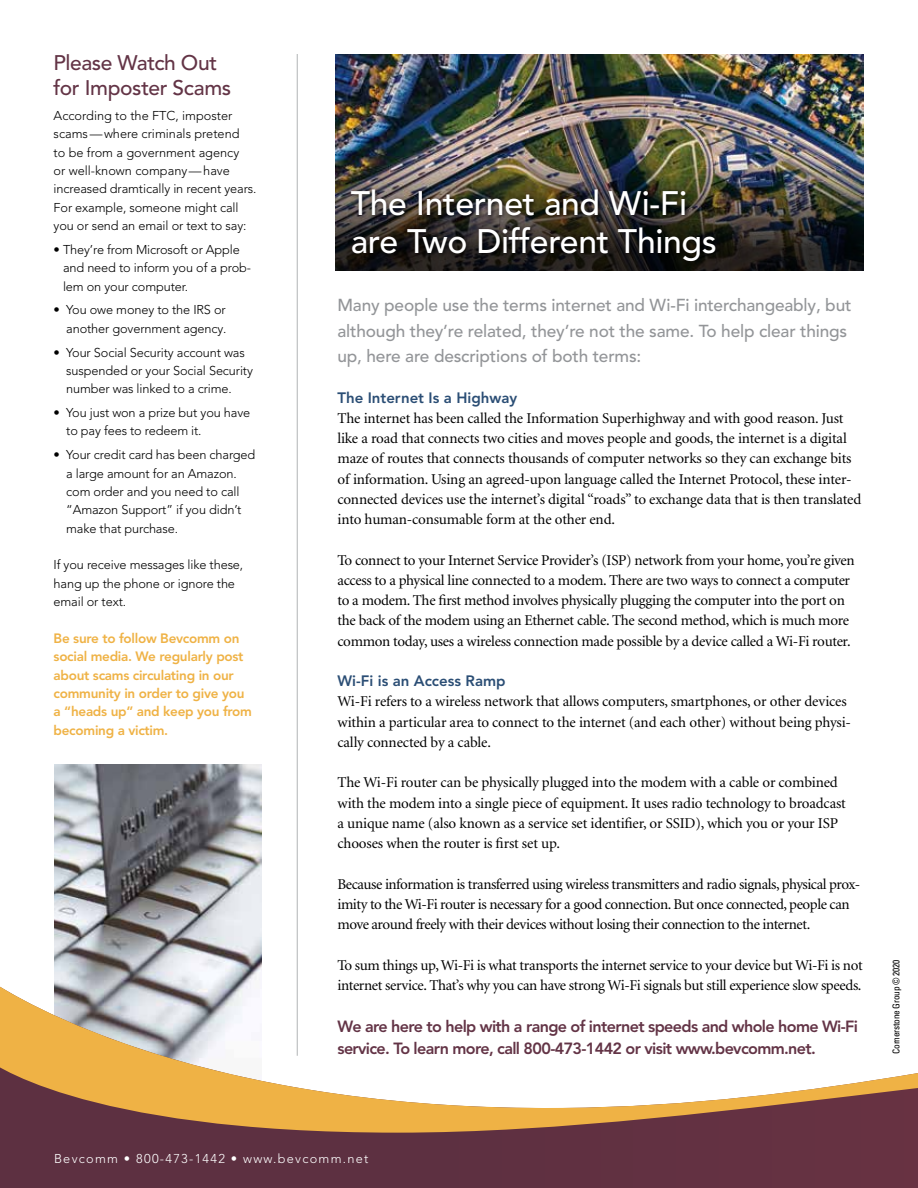
<style>
.page{position:relative;width:918px;height:1188px;background:#fff}
.page>*{position:absolute;margin:0;border:0;box-sizing:border-box;transform-origin:0 0}
.t1{font:500 33.75px/37.5px "Avenir LT Pro";letter-spacing:-.01em;color:#fff}
.t2{font:500 21px/24.8px "Avenir LT Pro";letter-spacing:-.02em;color:#633446}
.t3{font:500 17.25px/25.5px "Avenir LT Pro";letter-spacing:-.01em;color:#939598}
.t4{font:800 16.2px/21.8px "Avenir LT Pro";letter-spacing:-.04em;color:#633446}
.t5{font:15px/20.2px "Minion";letter-spacing:-.02em;color:#000}
.t6{font:800 15px "Avenir LT Pro";color:#2b4e75}
.t7{font:800 13.5px/18.3px "Avenir LT Pro";letter-spacing:-.02em;color:#efb245}
.t8{font:300 12.75px/18.3px "Avenir LT Pro";letter-spacing:-.01em;color:#000}
.t9{font:300 12.75px "Avenir LT Pro";letter-spacing:.1em;color:#fff}
.t10{font:condensed 9.3px "Univers";letter-spacing:-.03em;color:#000}
</style>
<div class="page">
<img style="left:54px;top:764px;width:207px;height:214px">
<img style="left:336px;top:54px;width:528px;height:82px">
<hr style="left:297px;top:54px;width:1px;height:1002px;background:#b1b4b6">
<svg style="left:0;top:1133px;width:918px;height:55px;background:#5f3041"></svg>
<svg style="left:0;top:978px;width:918px;height:155px"></svg>
<img style="left:336px;top:136px;width:528px;height:135px">
<div style="left:348px;top:186px;width:373px;height:80px;background:#000;opacity:.75"></div>
<h2 class="t2" style="left:54px;top:51px;width:179px">Please Watch Out for Imposter Scams</h2>
<p class="t8" style="left:54px;top:106px;width:204px">According to the FTC, imposter scams—where criminals pretend<br>to be from a government agency<br>or well-known company—have increased dramtically in recent years.<br>For example, someone might call you or send an email or text to say:</p>
<p class="t8" style="left:63px;top:240px;width:190px;text-indent:-9px">• They’re from Microsoft or Apple and need to inform you of a prob&shy;lem on your computer.</p>
<p class="t8" style="left:54px;top:301px;width:174px;text-align:right">• You owe money to the IRS or another government agency.</p>
<p class="t8" style="left:66px;top:343px;width:188px;text-indent:-13px">• Your Social Security account was suspended or your Social Security number was linked to a crime.</p>
<p class="t8" style="left:66px;top:404px;width:186px;text-indent:-13px">• You just won a prize but you have to pay fees to redeem it.</p>
<p class="t8" style="left:66px;top:446px;width:191px;text-indent:-13px">• Your credit card has been charged a large amount for an Amazon. com order and you need to call “Amazon Support” if you didn’t make that purchase.</p>
<p class="t8" style="left:54px;top:556px;width:191px">If you receive messages like these, hang up the phone or ignore the email or text.</p>
<p class="t7" style="left:54px;top:629px;width:200px">Be sure to follow Bevcomm on social media. We regularly post about scams circulating in our community in order to give you a “heads up” and keep you from becoming a victim.</p>
<h1 class="t1" style="left:351px;top:185px;width:368px">The Internet and Wi-Fi are Two Different Things</h1>
<p class="t3" style="left:338px;top:293px;width:515px">Many people use the terms internet and Wi-Fi interchangeably, but although they’re related, they’re not the same. To help clear things up, here are descriptions of both terms:</p>
<p class="t6" style="left:338px;top:388px;width:181px">The Internet Is a Highway</p>
<p class="t5" style="left:338px;top:408px;width:525px">The internet has been called the Information Superhighway and with good reason. Just like a road that connects two cities and moves people and goods, the internet is a digital maze of routes that connects thousands of computer networks so they can exchange bits of information. Using an agreed-upon language called the Internet Protocol, these inter&shy;connected devices use the internet’s digital “roads” to exchange data that is then translated into human-consumable form at the other end.</p>
<p class="t5" style="left:338px;top:550px;width:519px">To connect to your Internet Service Provider’s (ISP) network from your home, you’re given access to a physical line connected to a modem. There are two ways to connect a computer to a modem. The first method involves physically plugging the computer into the port on the back of the modem using an Ethernet cable. The second method, which is much more common today, uses a wireless connection made possible by a device called a Wi-Fi router.</p>
<p class="t6" style="left:338px;top:672px;width:170px">Wi-Fi is an Access Ramp</p>
<p class="t5" style="left:338px;top:692px;width:515px">Wi-Fi refers to a wireless network that allows computers, smartphones, or other devices within a particular area to connect to the internet (and each other) without being physi&shy;cally connected by a cable.</p>
<p class="t5" style="left:338px;top:773px;width:510px">The Wi-Fi router can be physically plugged into the modem with a cable or combined with the modem into a single piece of equipment. It uses radio technology to broadcast a unique name (also known as a service set identifier, or SSID), which you or your ISP chooses when the router is first set up.</p>
<p class="t5" style="left:338px;top:874px;width:524px">Because information is transferred using wireless transmitters and radio signals, physical prox&shy;imity to the Wi-Fi router is necessary for a good connection. But once connected, people can move around freely with their devices without losing their connection to the internet.</p>
<p class="t5" style="left:338px;top:955px;width:527px">To sum things up, Wi-Fi is what transports the internet service to your device but Wi-Fi is not internet service. That’s why you can have strong Wi-Fi signals but still experience slow speeds.</p>
<p class="t4" style="left:338px;top:1015px;width:522px">We are here to help with a range of internet speeds and whole home Wi-Fi service. To learn more, call 800-473-1442 or visit www.bevcomm.net.</p>
<p class="t10" style="left:890px;top:1054px;width:95px;rotate:-90deg">Cornerstone Group © 2020</p>
<p class="t9" style="left:54px;top:1151px;width:316px">Bevcomm • 800-473-1442 • www.bevcomm.net</p>
</div>
